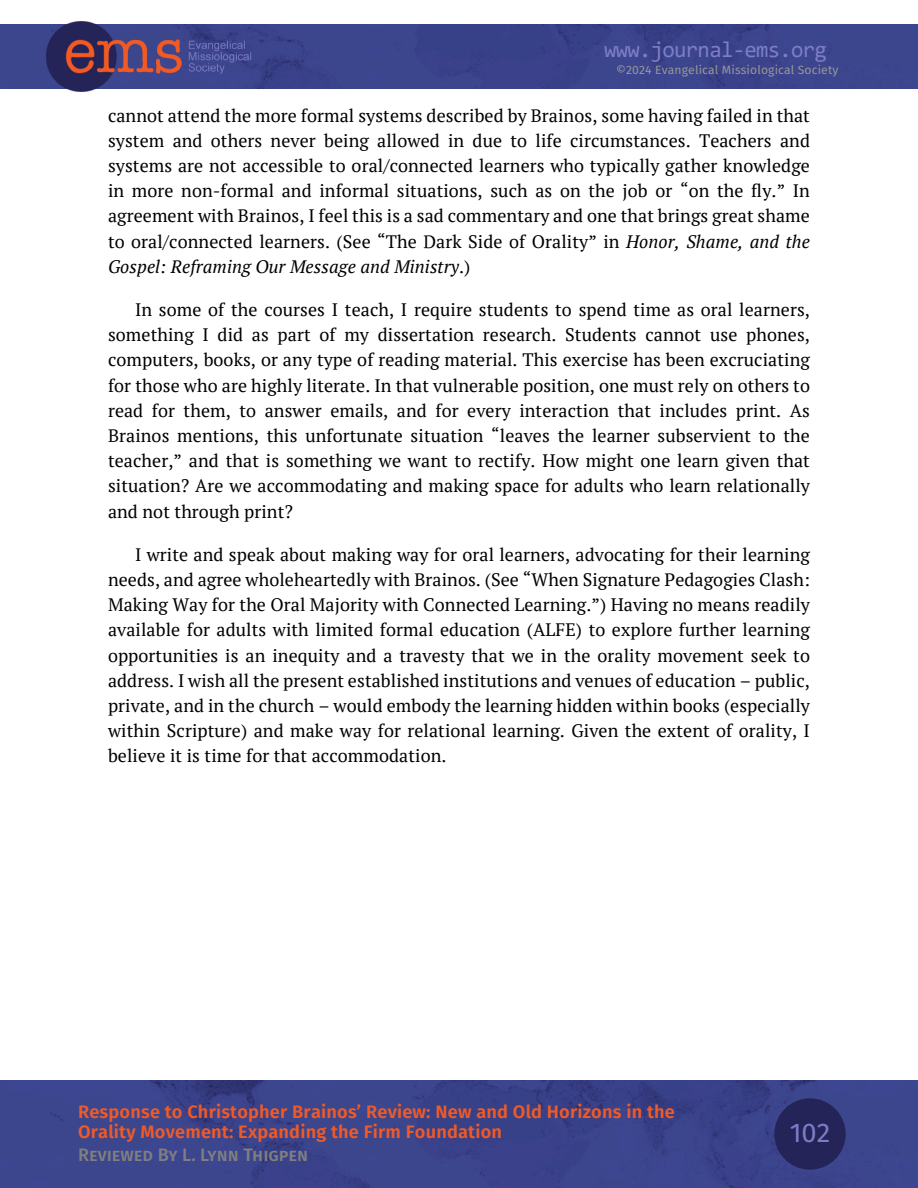
<style>
.page{position:relative;width:918px;height:1188px;background:#fff}
.page>*{position:absolute;margin:0;border:0;box-sizing:border-box;transform-origin:0 0}
.t1{font:27px "Fira Sans";color:#7d7dc5}
.t2{font:22.5px "Consolas";letter-spacing:-.03em;color:#7d7dc5}
.t3{font:18px/25.2px "PT Serif";letter-spacing:.005em;color:#000;text-align:justify}
.t4{font:600 18px/19.5px "Fira Sans";letter-spacing:.01em;color:#f15a25}
.t5{font:500 18px "Fira Sans";color:#808080}
.t6{font:12px "Fira Sans";letter-spacing:.01em;color:#979797}
.s1{font-style:italic}
</style>
<div class="page">
<div style="left:0;top:24px;width:918px;height:65px;background:#3c468c"></div>
<img style="left:0;top:1080px;width:918px;height:108px">
<div style="left:774px;top:1098px;width:72px;height:72px;background:#242459;border-radius:50%"></div>
<img style="left:45px;top:21px;width:208px;height:71px">
<p class="t2" style="left:604px;top:40px;width:224px">www.journal-ems.org</p>
<p class="t6" style="left:616px;top:62px;width:224px">©2024 Evangelical Missiological Society</p>
<p class="t3" style="left:108px;top:102px;width:704px">cannot attend the more formal systems described by Brainos, some having failed in that system and others never being allowed in due to life circumstances. Teachers and systems are not accessible to oral/connected learners who typically gather knowledge in more non-formal and informal situations, such as on the job or “on the fly.” In agreement with Brainos, I feel this is a sad commentary and one that brings great shame to oral/connected learners. (See “The Dark Side of Orality” in <span class="s1">Honor, Shame, and the Gospel: Reframing Our Message and Ministry</span>.)</p>
<p class="t3" style="left:108px;top:297px;width:704px;text-indent:27px">In some of the courses I teach, I require students to spend time as oral learners, something I did as part of my dissertation research. Students cannot use phones, computers, books, or any type of reading material. This exercise has been excruciating for those who are highly literate. In that vulnerable position, one must rely on others to read for them, to answer emails, and for every interaction that includes print. As Brainos mentions, this unfortunate situation “leaves the learner subservient to the teacher,” and that is something we want to rectify. How might one learn given that situation? Are we accommodating and making space for adults who learn relationally and not through print?</p>
<p class="t3" style="left:108px;top:541px;width:704px;text-indent:27px">I write and speak about making way for oral learners, advocating for their learning needs, and agree wholeheartedly with Brainos. (See “When Signature Pedagogies Clash:<br>Making Way for the Oral Majority with Connected Learning.”) Having no means readily available for adults with limited formal education (ALFE) to explore further learning opportunities is an inequity and a travesty that we in the orality movement seek to address. I wish all the present established institutions and venues of education – public, private, and in the church – would embody the learning hidden within books (especially within Scripture) and make way for relational learning. Given the extent of orality, I believe it is time for that accommodation.</p>
<p class="t4" style="left:78px;top:1102px;width:598px">Response to Christopher Brainos’ Review: New and Old Horizons in the<br>Orality Movement: Expanding the Firm Foundation</p>
<p class="t5" style="left:78px;top:1144px;width:232px">Reviewed By L. Lynn Thigpen</p>
<h1 class="t1" style="left:790px;top:1117px;width:42px">102</h1>
</div>
